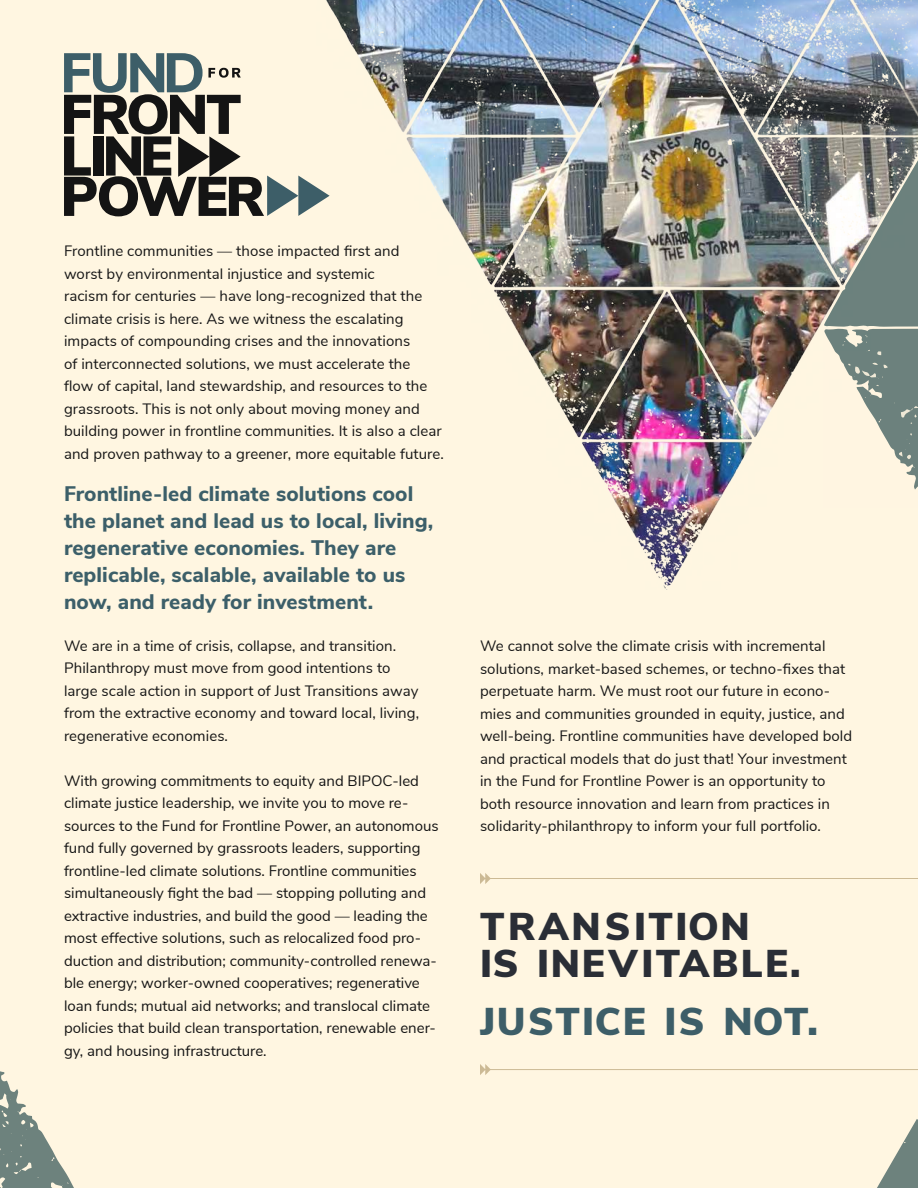
<style>
.page{position:relative;width:918px;height:1188px;background:#fff6e1}
.page>*{position:absolute;margin:0;border:0;box-sizing:border-box;transform-origin:0 0}
.t1{font:900 38.7px/36.3px "Nunito Sans";letter-spacing:.06em;color:#2a2e36}
.t2{font:900 38.7px "Nunito Sans";letter-spacing:.04em;color:#3d5e68}
.t3{font:800 21px/27px "Nunito Sans";letter-spacing:.005em;color:#3c5f69}
.t4{font:15px/22.5px "Nunito Sans";letter-spacing:.005em;color:#161616}
.t5{font:15px/22.5px "Nunito Sans";color:#141414}
</style>
<div class="page">
<hr style="left:480px;top:878px;width:438px;height:1px;background:#ccba95">
<hr style="left:480px;top:1069px;width:438px;height:1px;background:#ccba95">
<svg style="left:0;top:1071px;width:74px;height:117px"></svg>
<svg style="left:877px;top:1119px;width:41px;height:69px"></svg>
<svg style="left:480px;top:873px;width:10px;height:11px"></svg>
<svg style="left:480px;top:1064px;width:11px;height:11px"></svg>
<img style="left:326px;top:0;width:592px;height:590px">
<svg style="left:824px;top:141px;width:94px;height:366px"></svg>
<svg style="left:64px;top:53px;width:266px;height:163px"></svg>
<p class="t4" style="left:64px;top:239px;width:381px">Frontline communities — those impacted first and<br>worst by environmental injustice and systemic<br>racism for centuries — have long-recognized that the climate crisis is here. As we witness the escalating impacts of compounding crises and the innovations<br>of interconnected solutions, we must accelerate the<br>flow of capital, land stewardship, and resources to the grassroots. This is not only about moving money and building power in frontline communities. It is also a clear and proven pathway to a greener, more equitable future.</p>
<h2 class="t3" style="left:64px;top:482px;width:371px">Frontline-led climate solutions cool the planet and lead us to local, living, regenerative economies. They are replicable, scalable, available to us now, and ready for investment.</h2>
<p class="t4" style="left:64px;top:635px;width:357px">We are in a time of crisis, collapse, and transition.<br>Philanthropy must move from good intentions to large scale action in support of Just Transitions away from the extractive economy and toward local, living, regenerative economies.</p>
<p class="t5" style="left:64px;top:770px;width:376px">With growing commitments to equity and BIPOC-led climate justice leadership, we invite you to move re&shy;sources to the Fund for Frontline Power, an autonomous fund fully governed by grassroots leaders, supporting frontline-led climate solutions. Frontline communities simultaneously fight the bad — stopping polluting and extractive industries, and build the good — leading the most effective solutions, such as relocalized food pro&shy;duction and distribution; community-controlled renewa&shy;ble energy; worker-owned cooperatives; regenerative loan funds; mutual aid networks; and translocal climate policies that build clean transportation, renewable ener&shy;gy, and housing infrastructure.</p>
<p class="t4" style="left:480px;top:635px;width:374px">We cannot solve the climate crisis with incremental solutions, market-based schemes, or techno-fixes that perpetuate harm. We must root our future in econo&shy;mies and communities grounded in equity, justice, and well-being. Frontline communities have developed bold and practical models that do just that! Your investment in the Fund for Frontline Power is an opportunity to both resource innovation and learn from practices in solidarity-philanthropy to inform your full portfolio.</p>
<h1 class="t1" style="left:480px;top:912px;width:322px">TRANSITION<br>IS INEVITABLE.</h1>
<h1 class="t2" style="left:480px;top:1007px;width:339px">JUSTICE IS NOT.</h1>
</div>
